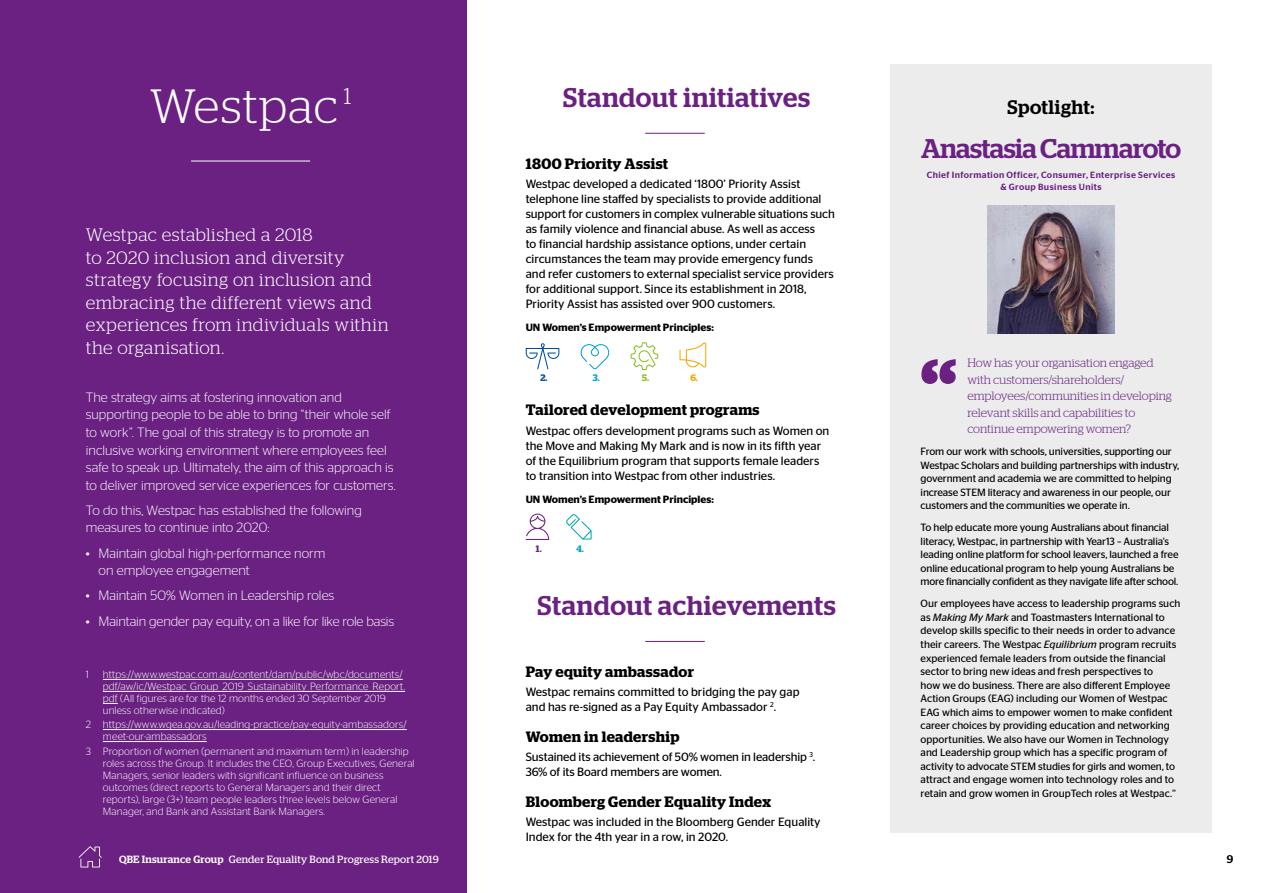
<style>
.page{position:relative;width:1263px;height:893px;background:#fff}
.page>*{position:absolute;margin:0;border:0;box-sizing:border-box;transform-origin:0 0}
.t1{font:600 92.55px "Stag";color:#6a2182}
.t2{font:300 48px "Stag";letter-spacing:.02em;color:#fff}
.t3{font:500 27px "Stag";letter-spacing:.01em;color:#6a2182}
.t4{font:500 27px "Stag";letter-spacing:-.02em;color:#6a2182}
.t5{font:500 19.5px "Stag";letter-spacing:.025em;color:#000}
.t6{font:300 18px/22.5px "Stag";letter-spacing:.02em;color:#fff}
.t7{font:600 15px "Stag";letter-spacing:.025em;color:#000}
.t8{font:300 13.5px/17.5px "Stag Sans";color:#fff}
.t9{font:12px/15px "Stag Sans";color:#000}
.t10{font:300 12px/16.5px "Stag";letter-spacing:-.005em;color:#6a2182}
.t11{font:500 11.25px "Stag";color:#000}
.t12{font:10.5px/13.5px "Stag Sans";letter-spacing:-.01em;color:#000}
.t13{font:300 10.5px/12px "Stag Sans";letter-spacing:.01em;color:#fff}
.t14{font:600 10.5px "Stag Sans";color:#000}
.t15{font:10.5px "Stag";letter-spacing:.015em;color:#fff}
.t16{font:600 9.45px "Stag";color:#004d9b}
.t17{font:600 9.45px "Stag";color:#009ee3}
.t18{font:600 9.45px "Stag";color:#88bd21}
.t19{font:600 9.45px "Stag";color:#f7a400}
.t20{font:600 9.45px "Stag";color:#6a2182}
.t21{font:600 9.45px "Stag";color:#00a7b5}
.t22{font:500 9px/12px "Stag Sans";letter-spacing:.05em;color:#6a2182;text-align:center}
.s1{font-style:italic}
.s2{font-weight:500}
</style>
<div class="page">
<div style="left:0;top:0;width:466px;height:893px;background:#6a2182"></div>
<hr style="left:103px;top:679px;width:300px;height:1px;background:#fff">
<hr style="left:103px;top:691px;width:302px;height:1px;background:#fff">
<svg style="left:103px;top:703px;width:15px;height:1px"></svg>
<hr style="left:103px;top:729px;width:304px;height:1px;background:#fff">
<hr style="left:103px;top:741px;width:104px;height:1px;background:#fff">
<hr style="left:645px;top:133px;width:60px;height:1px;background:#6a2182">
<svg style="left:679px;top:342px;width:27px;height:25px"></svg>
<svg style="left:630px;top:342px;width:28px;height:28px"></svg>
<svg style="left:526px;top:343px;width:33px;height:26px"></svg>
<svg style="left:580px;top:344px;width:30px;height:25px"></svg>
<svg style="left:566px;top:514px;width:26px;height:26px"></svg>
<svg style="left:526px;top:514px;width:23px;height:26px"></svg>
<hr style="left:191px;top:161px;width:119px;height:1px;background:#fff">
<div style="left:890px;top:64px;width:322px;height:769px;background:#ececed"></div>
<img style="left:987px;top:206px;width:128px;height:127px">
<hr style="left:645px;top:641px;width:60px;height:1px;background:#6a2182">
<svg style="left:79px;top:846px;width:23px;height:21px"></svg>
<h3 class="t3" style="left:563px;top:81px;width:248px">Standout initiatives</h3>
<h2 class="t2" style="left:150px;top:79px;width:203px">Westpac <sup>1</sup></h2>
<h3 class="t5" style="left:1007px;top:96px;width:89px">Spotlight:</h3>
<h3 class="t4" style="left:921px;top:133px;width:261px">Anastasia Cammaroto</h3>
<p class="t22" style="left:927px;top:169px;width:250px">Chief Information Officer, Consumer, Enterprise Services &amp; Group Business Units</p>
<h3 class="t7" style="left:526px;top:155px;width:144px">1800 Priority Assist</h3>
<p class="t9" style="left:526px;top:176px;width:311px">Westpac developed a dedicated ‘1800’ Priority Assist telephone line staffed by specialists to provide additional support for customers in complex vulnerable situations such as family violence and financial abuse. As well as access<br>to financial hardship assistance options, under certain circumstances the team may provide emergency funds and refer customers to external specialist service providers for additional support. Since its establishment in 2018, Priority Assist has assisted over 900 customers.</p>
<p class="t14" style="left:526px;top:322px;width:190px">UN Women’s Empowerment Principles:</p>
<h3 class="t6" style="left:86px;top:223px;width:304px">Westpac established a 2018<br>to 2020 inclusion and diversity strategy focusing on inclusion and embracing the different views and experiences from individuals within the organisation.</h3>
<p class="t8" style="left:86px;top:388px;width:311px">The strategy aims at fostering innovation and supporting people to be able to bring “their whole self to work”. The goal of this strategy is to promote an inclusive working environment where employees feel safe to speak up. Ultimately, the aim of this approach is to deliver improved service experiences for customers.</p>
<p class="t8" style="left:86px;top:501px;width:278px">To do this, Westpac has established the following measures to continue into 2020:</p>
<p class="t8" style="left:99px;top:544px;width:228px;text-indent:-13px">• Maintain global high-performance norm on employee engagement</p>
<p class="t8" style="left:86px;top:587px;width:250px">• Maintain 50% Women in Leadership roles</p>
<p class="t8" style="left:86px;top:612px;width:310px">• Maintain gender pay equity, on a like for like role basis</p>
<p class="t10" style="left:967px;top:355px;width:206px">How has your organisation engaged with customers/shareholders/ employees/communities in developing relevant skills and capabilities to continue empowering women?</p>
<p class="t12" style="left:921px;top:445px;width:260px">From our work with schools, universities, supporting our Westpac Scholars and building partnerships with industry, government and academia we are committed to helping increase STEM literacy and awareness in our people, our customers and the communities we operate in.</p>
<p class="t12" style="left:921px;top:521px;width:259px">To help educate more young Australians about financial literacy, Westpac, in partnership with Year13 – Australia’s leading online platform for school leavers, launched a free online educational program to help young Australians be more financially confident as they navigate life after school.</p>
<p class="t12" style="left:921px;top:597px;width:261px">Our employees have access to leadership programs such as <span class="s1">Making My Mark</span> and Toastmasters International to develop skills specific to their needs in order to advance their careers. The Westpac <span class="s1">Equilibrium</span> program recruits experienced female leaders from outside the financial sector to bring new ideas and fresh perspectives to<br>how we do business. There are also different Employee Action Groups (EAG) including our Women of Westpac EAG which aims to empower women to make confident career choices by providing education and networking opportunities. We also have our Women in Technology and Leadership group which has a specific program of activity to advocate STEM studies for girls and women, to attract and engage women into technology roles and to retain and grow women in GroupTech roles at Westpac.”</p>
<h1 class="t1" style="left:921px;top:337px;width:37px">“</h1>
<p class="t16" style="left:540px;top:372px;width:9px">2.</p>
<p class="t17" style="left:593px;top:372px;width:8px">3.</p>
<p class="t18" style="left:642px;top:372px;width:8px">5.</p>
<p class="t19" style="left:690px;top:372px;width:9px">6.</p>
<h3 class="t7" style="left:526px;top:401px;width:235px">Tailored development programs</h3>
<p class="t9" style="left:526px;top:423px;width:305px">Westpac offers development programs such as Women on the Move and Making My Mark and is now in its fifth year of the Equilibrium program that supports female leaders to transition into Westpac from other industries.</p>
<p class="t14" style="left:526px;top:493px;width:190px">UN Women’s Empowerment Principles:</p>
<p class="t20" style="left:536px;top:543px;width:7px">1.</p>
<p class="t21" style="left:576px;top:543px;width:9px">4.</p>
<h3 class="t3" style="left:538px;top:589px;width:300px">Standout achievements</h3>
<h3 class="t7" style="left:526px;top:663px;width:170px">Pay equity ambassador</h3>
<p class="t9" style="left:526px;top:684px;width:275px">Westpac remains committed to bridging the pay gap and has re-signed as a Pay Equity Ambassador <sup>2</sup>.</p>
<h3 class="t7" style="left:526px;top:728px;width:155px">Women in leadership</h3>
<p class="t9" style="left:526px;top:749px;width:291px">Sustained its achievement of 50% women in leadership <sup>3</sup>.<br>36% of its Board members are women.</p>
<h3 class="t7" style="left:526px;top:793px;width:247px">Bloomberg Gender Equality Index</h3>
<p class="t9" style="left:526px;top:814px;width:296px">Westpac was included in the Bloomberg Gender Equality<br>Index for the 4th year in a row, in 2020.</p>
<p class="t13" style="left:86px;top:668px;width:5px">1</p>
<p class="t13" style="left:103px;top:668px;width:304px">https://www.westpac.com.au/content/dam/public/wbc/documents/ pdf/aw/ic/Westpac_Group_2019_Sustainability_Performance_Report. pdf (All figures are for the 12 months ended 30 September 2019 unless otherwise indicated)</p>
<p class="t13" style="left:103px;top:719px;width:305px;text-indent:-17px">2 https://www.wgea.gov.au/leading-practice/pay-equity-ambassadors/ meet-our-ambassadors</p>
<p class="t13" style="left:103px;top:745px;width:313px;text-indent:-17px">3 Proportion of women (permanent and maximum term) in leadership roles across the Group. It includes the CEO, Group Executives, General Managers, senior leaders with significant influence on business outcomes (direct reports to General Managers and their direct reports), large (3+) team people leaders three levels below General Manager, and Bank and Assistant Bank Managers.</p>
<p class="t15" style="left:119px;top:853px;width:321px"><span class="s2">QBE Insurance Group</span> Gender Equality Bond Progress Report 2019</p>
<p class="t11" style="left:1227px;top:853px;width:8px">9</p>
</div>
